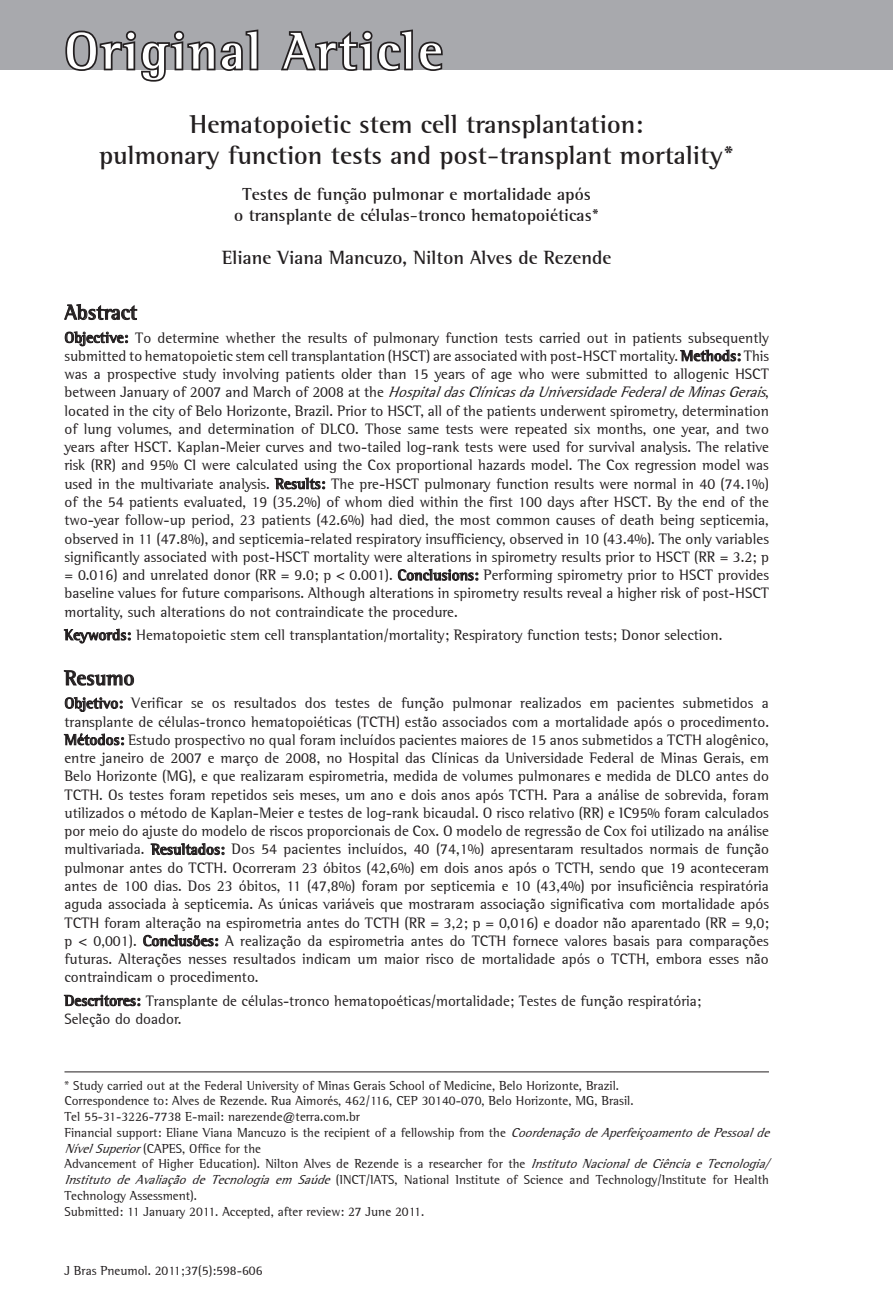
<style>
.page{position:relative;width:893px;height:1315px;background:#fff}
.page>*{position:absolute;margin:0;border:0;box-sizing:border-box;transform-origin:0 0}
.t1{font:700 52.5px "Libre Semi Serif S Si";letter-spacing:.05em;color:#fff}
.Título___1o_idioma{font:700 26.25px/31.5px "Libre Semi Serif S Si";color:#231f20;text-align:center}
.Resumo___título{font:700 21px "Libre Semi Serif S Si";color:#231f20}
.Autores{font:700 19.25px "Libre Semi Serif S Si";color:#231f20}
.Título___2o_idioma{font:700 17.5px/21px "Libre Semi Serif S Si";color:#231f20;text-align:center}
.Resumo{font:15.22px/18.2px "Libre Semi Serif S Si";color:#231f20}
.Palavras-chave{font:15.22px/18.2px "Libre Semi Serif S Si";color:#231f20}
.Endereço{font:13.12px/15.8px "Libre Semi Serif S Si";color:#231f20}
.rodapé{font:13.12px "Libre Semi Serif S Si";color:#231f20}
.s1{font-weight:700}
.s2{font-style:italic}
</style>
<div class="page">
<div style="left:0;top:0;width:893px;height:70px;background:#a8a9ad"></div>
<svg style="left:65px;top:304px;width:72px;height:16px"></svg>
<svg style="left:65px;top:332px;width:63px;height:14px"></svg>
<svg style="left:680px;top:350px;width:60px;height:11px"></svg>
<svg style="left:275px;top:478px;width:50px;height:11px"></svg>
<svg style="left:398px;top:569px;width:80px;height:11px"></svg>
<svg style="left:64px;top:629px;width:67px;height:14px"></svg>
<svg style="left:64px;top:670px;width:70px;height:15px"></svg>
<svg style="left:65px;top:697px;width:57px;height:14px"></svg>
<svg style="left:64px;top:733px;width:60px;height:12px"></svg>
<svg style="left:151px;top:843px;width:73px;height:11px"></svg>
<svg style="left:143px;top:935px;width:75px;height:11px"></svg>
<svg style="left:64px;top:995px;width:76px;height:11px"></svg>
<hr style="left:64px;top:1071px;width:705px;height:1px;background:#231f20">
<svg style="left:65px;top:29px;width:194px;height:53px"></svg>
<svg style="left:281px;top:29px;width:162px;height:42px"></svg>
<h1 class="t1" style="left:64px;top:19px;width:380px">Original Article</h1>
<p class="Título___1o_idioma" style="left:99px;top:108px;width:637px">Hematopoietic stem cell transplantation:<br>pulmonary function tests and post-transplant mortality*</p>
<p class="Título___2o_idioma" style="left:234px;top:184px;width:367px">Testes de função pulmonar e mortalidade após<br>o transplante de células-tronco hematopoiéticas*</p>
<p class="Autores" style="left:222px;top:246px;width:391px">Eliane Viana Mancuzo, Nilton Alves de Rezende</p>
<p class="Resumo___título" style="left:64px;top:299px;width:74px">Abstract</p>
<p class="Resumo" style="left:64px;top:328px;width:709px"><span class="s1">Objective:</span> To determine whether the results of pulmonary function tests carried out in patients subsequently submitted to hematopoietic stem cell transplantation (HSCT) are associated with post-HSCT mortality. <span class="s1">Methods:</span> This was a prospective study involving patients older than 15 years of age who were submitted to allogenic HSCT b e t w e e n J a n u a r y o f 2 0 0 7 a n d M a r c h o f 2 0 0 8 a t t h e <span class="s2">HospitaldasClínicasdaUniversidadeFederaldeMinasGerais</span>, located in the city of Belo Horizonte, Brazil. Prior to HSCT, all of the patients underwent spirometry, determination of lung volumes, and determination of DLCO. Those same tests were repeated six months, one year, and two years after HSCT. Kaplan-Meier curves and two-tailed log-rank tests were used for survival analysis. The relative risk (RR) and 95% CI were calculated using the Cox proportional hazards model. The Cox regression model was used in the multivariate analysis. <span class="s1">Results:</span> The pre-HSCT pulmonary function results were normal in 40 (74.1%) of the 54 patients evaluated, 19 (35.2%) of whom died within the first 100 days after HSCT. By the end of the two-year follow-up period, 23 patients (42.6%) had died, the most common causes of death being septicemia, observed in 11 (47.8%), and septicemia-related respiratory insufficiency, observed in 10 (43.4%). The only variables significantly associated with post-HSCT mortality were alterations in spirometry results prior to HSCT (RR = 3.2; p = 0.016) and unrelated donor (RR = 9.0; p &lt; 0.001). <span class="s1">Conclusions:</span> Performing spirometry prior to HSCT provides baseline values for future comparisons. Although alterations in spirometry results reveal a higher risk of post-HSCT mortality, such alterations do not contraindicate the procedure.</p>
<p class="Palavras-chave" style="left:64px;top:625px;width:659px"><span class="s1">Keywords:</span> Hematopoietic stem cell transplantation/mortality; Respiratory function tests; Donor selection.</p>
<p class="Resumo___título" style="left:64px;top:665px;width:72px">Resumo</p>
<p class="Resumo" style="left:64px;top:694px;width:706px;text-align:justify"><span class="s1">Objetivo:</span> Verificar se os resultados dos testes de função pulmonar realizados em pacientes submetidos a transplante de células-tronco hematopoiéticas (TCTH) estão associados com a mortalidade após o procedimento.<br><span class="s1">Métodos:</span> Estudo prospectivo no qual foram incluídos pacientes maiores de 15 anos submetidos a TCTH alogênico, entre janeiro de 2007 e março de 2008, no Hospital das Clínicas da Universidade Federal de Minas Gerais, em Belo Horizonte (MG), e que realizaram espirometria, medida de volumes pulmonares e medida de DLCO antes do TCTH. Os testes foram repetidos seis meses, um ano e dois anos após TCTH. Para a análise de sobrevida, foram utilizados o método de Kaplan-Meier e testes de log-rank bicaudal. O risco relativo (RR) e IC95% foram calculados por meio do ajuste do modelo de riscos proporcionais de Cox. O modelo de regressão de Cox foi utilizado na análise multivariada. <span class="s1">Resultados:</span> Dos 54 pacientes incluídos, 40 (74,1%) apresentaram resultados normais de função pulmonar antes do TCTH. Ocorreram 23 óbitos (42,6%) em dois anos após o TCTH, sendo que 19 aconteceram antes de 100 dias. Dos 23 óbitos, 11 (47,8%) foram por septicemia e 10 (43,4%) por insuficiência respiratória aguda associada à septicemia. As únicas variáveis que mostraram associação significativa com mortalidade após TCTH foram alteração na espirometria antes do TCTH (RR = 3,2; p = 0,016) e doador não aparentado (RR = 9,0; p &lt; 0,001). <span class="s1">Conclusões:</span> A realização da espirometria antes do TCTH fornece valores basais para comparações futuras. Alterações nesses resultados indicam um maior risco de mortalidade após o TCTH, embora esses não contraindicam o procedimento.</p>
<p class="Palavras-chave" style="left:64px;top:991px;width:638px"><span class="s1">Descritores:</span> Transplante de células-tronco hematopoéticas/mortalidade; Testes de função respiratória;<br>Seleção do doador.</p>
<p class="Endereço" style="left:64px;top:1077px;width:556px">* Study carried out at the Federal University of Minas Gerais School of Medicine, Belo Horizonte, Brazil.</p>
<p class="Endereço" style="left:64px;top:1093px;width:571px">Correspondence to: Alves de Rezende. Rua Aimorés, 462/116, CEP 30140-070, Belo Horizonte, MG, Brasil.</p>
<p class="Endereço" style="left:64px;top:1108px;width:297px">Tel 55-31-3226-7738 E-mail: narezende@terra.com.br</p>
<p class="Endereço" style="left:64px;top:1124px;width:712px">Financial support: Eliane Viana Mancuzo is the recipient of a fellowship from the <span class="s2">CoordenaçãodeAperfeiçoamentodePessoalde<br>NívelSuperior</span>(CAPES, Office for the</p>
<p class="Endereço" style="left:64px;top:1156px;width:711px">Advancement of Higher Education). Nilton Alves de Rezende is a researcher for the <span class="s2">InstitutoNacionaldeCiênciaeTecnologia/<br>InstitutodeAvaliaçãodeTecnologiaemSaúde</span>(INCT/IATS, National Institute of Science and Technology/Institute for Health<br>Technology Assessment).</p>
<p class="Endereço" style="left:64px;top:1203px;width:361px">Submitted: 11 January 2011. Accepted, after review: 27 June 2011.</p>
<p class="rodapé" style="left:64px;top:1263px;width:200px">J Bras Pneumol. 2011;37(5):598-606</p>
</div>
